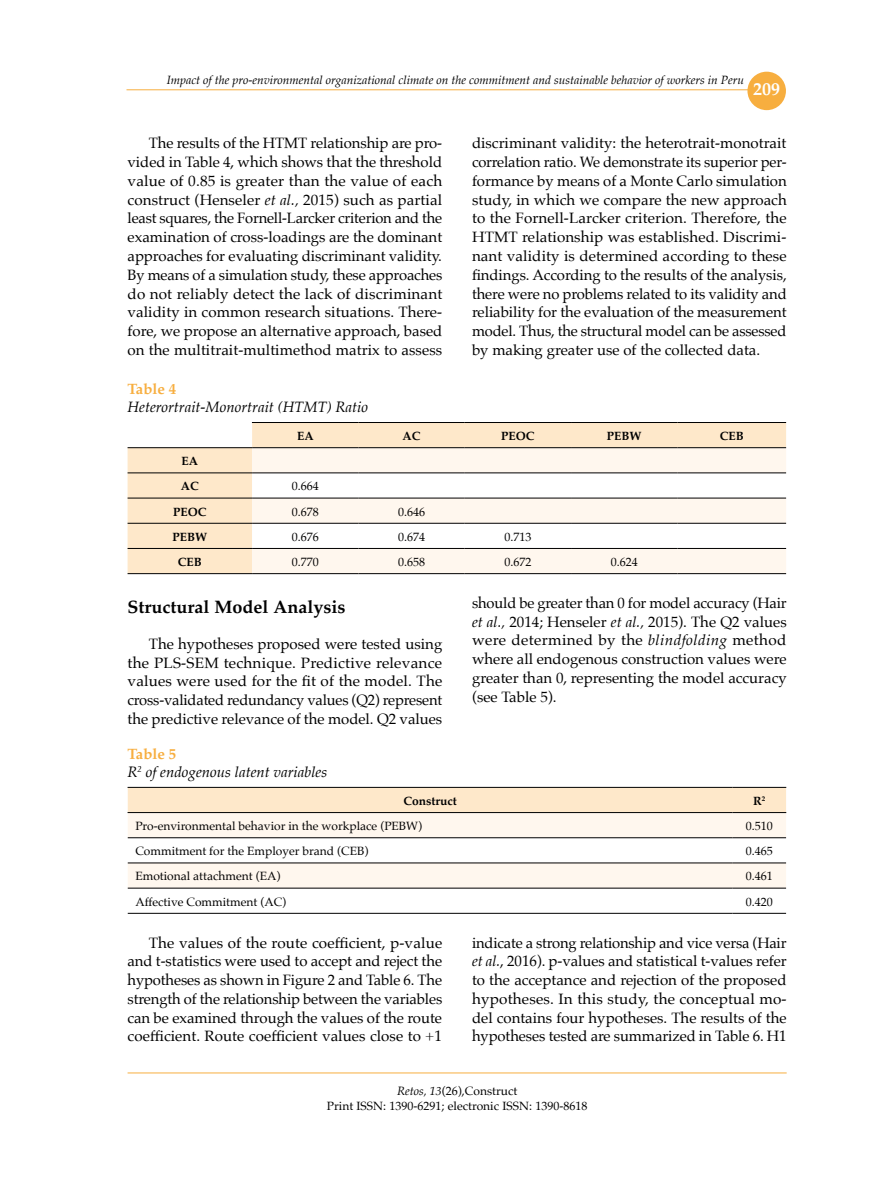
<style>
.page{position:relative;width:893px;height:1191px;background:#fff}
.page>*{position:absolute;margin:0;border:0;box-sizing:border-box;transform-origin:0 0}
.t1{font:700 18px "Palatino";color:#000}
.t2{font:700 18px "Palatino";color:#fff}
.t3{font:15px/18.8px "Palatino";color:#000;text-align:justify}
.t4{font:italic 15px/18px "Palatino";color:#000}
.t5{font:700 15px "Palatino";color:#f7ae3f}
.t6{font:12px/15px "Palatino";color:#000;text-align:center}
.t7{font:italic 12px "Palatino";color:#000}
.t8{font:700 12px/25.2px "Palatino";color:#000}
.s1{font-style:italic}
.s2{font-weight:700;font-style:normal;color:#f7ae3f}
</style>
<div class="page">
<hr style="left:128px;top:1072px;width:659px;height:1px;background:#f7ae3f">
<hr style="left:126px;top:89px;width:660px;height:1px;background:#f7ae3f">
<div style="left:747px;top:72px;width:39px;height:38px;background:#f7ae3f;border-radius:50%"></div>
<svg style="left:128px;top:422px;width:658px;height:151px;background:#fce9ce"></svg>
<div style="left:252px;top:448px;width:534px;height:125px;background:#fff7ee"></div>
<svg style="left:252px;top:473px;width:534px;height:75px"></svg>
<hr style="left:252px;top:422px;width:106px;height:1px;background:#000">
<hr style="left:358px;top:422px;width:107px;height:1px;background:#000">
<hr style="left:465px;top:422px;width:106px;height:1px;background:#000">
<hr style="left:571px;top:422px;width:106px;height:1px;background:#000">
<hr style="left:677px;top:422px;width:109px;height:1px;background:#000">
<hr style="left:252px;top:447px;width:106px;height:1px;background:#000">
<hr style="left:358px;top:447px;width:107px;height:1px;background:#000">
<hr style="left:465px;top:447px;width:106px;height:1px;background:#000">
<hr style="left:571px;top:447px;width:106px;height:1px;background:#000">
<hr style="left:677px;top:447px;width:109px;height:1px;background:#000">
<hr style="left:128px;top:472px;width:124px;height:1px;background:#000">
<hr style="left:128px;top:498px;width:124px;height:1px;background:#000">
<hr style="left:128px;top:523px;width:124px;height:1px;background:#000">
<hr style="left:128px;top:548px;width:124px;height:1px;background:#000">
<hr style="left:128px;top:573px;width:124px;height:1px;background:#000">
<hr style="left:252px;top:573px;width:106px;height:1px;background:#000">
<hr style="left:358px;top:573px;width:107px;height:1px;background:#000">
<hr style="left:465px;top:573px;width:106px;height:1px;background:#000">
<hr style="left:571px;top:573px;width:106px;height:1px;background:#000">
<hr style="left:677px;top:573px;width:109px;height:1px;background:#000">
<hr style="left:128px;top:447px;width:124px;height:1px;background:#000">
<hr style="left:252px;top:472px;width:106px;height:1px;background:#000">
<hr style="left:358px;top:472px;width:107px;height:1px;background:#000">
<hr style="left:465px;top:472px;width:106px;height:1px;background:#000">
<hr style="left:571px;top:472px;width:106px;height:1px;background:#000">
<hr style="left:677px;top:472px;width:109px;height:1px;background:#000">
<hr style="left:252px;top:498px;width:106px;height:1px;background:#000">
<hr style="left:358px;top:498px;width:107px;height:1px;background:#000">
<hr style="left:465px;top:498px;width:106px;height:1px;background:#000">
<hr style="left:571px;top:498px;width:106px;height:1px;background:#000">
<hr style="left:677px;top:498px;width:109px;height:1px;background:#000">
<hr style="left:252px;top:523px;width:106px;height:1px;background:#000">
<hr style="left:358px;top:523px;width:107px;height:1px;background:#000">
<hr style="left:465px;top:523px;width:106px;height:1px;background:#000">
<hr style="left:571px;top:523px;width:106px;height:1px;background:#000">
<hr style="left:677px;top:523px;width:109px;height:1px;background:#000">
<hr style="left:252px;top:548px;width:106px;height:1px;background:#000">
<hr style="left:358px;top:548px;width:107px;height:1px;background:#000">
<hr style="left:465px;top:548px;width:106px;height:1px;background:#000">
<hr style="left:571px;top:548px;width:106px;height:1px;background:#000">
<hr style="left:677px;top:548px;width:109px;height:1px;background:#000">
<div style="left:128px;top:788px;width:658px;height:24px;background:#fee8ca"></div>
<div style="left:128px;top:813px;width:658px;height:24px;background:#fff7ee"></div>
<svg style="left:128px;top:838px;width:658px;height:75px"></svg>
<hr style="left:128px;top:787px;width:605px;height:1px;background:#000">
<hr style="left:733px;top:787px;width:53px;height:1px;background:#000">
<hr style="left:128px;top:812px;width:605px;height:1px;background:#000">
<hr style="left:733px;top:812px;width:53px;height:1px;background:#000">
<hr style="left:128px;top:837px;width:605px;height:1px;background:#000">
<hr style="left:733px;top:837px;width:53px;height:1px;background:#000">
<hr style="left:128px;top:862px;width:605px;height:1px;background:#000">
<hr style="left:733px;top:862px;width:53px;height:1px;background:#000">
<hr style="left:128px;top:888px;width:605px;height:1px;background:#000">
<hr style="left:733px;top:888px;width:53px;height:1px;background:#000">
<hr style="left:128px;top:913px;width:605px;height:1px;background:#000">
<hr style="left:733px;top:913px;width:53px;height:1px;background:#000">
<p class="t7" style="left:167px;top:70px;width:579px">Impact of the pro-environmental organizational climate on the commitment and sustainable behavior of workers in Peru</p>
<p class="t2" style="left:753px;top:73px;width:28px">209</p>
<p class="t3" style="left:128px;top:134px;width:316px;text-indent:21px">The results of the HTMT relationship are pro&shy;vided in Table 4, which shows that the threshold value of 0.85 is greater than the value of each construct (Henseler <span class="s1">et al.,</span> 2015) such as partial least squares, the Fornell-Larcker criterion and the examination of cross-loadings are the dominant approaches for evaluating discriminant validity.<br>By means of a simulation study, these approaches do not reliably detect the lack of discriminant validity in common research situations. There&shy;fore, we propose an alternative approach, based on the multitrait-multimethod matrix to assess</p>
<p class="t3" style="left:472px;top:134px;width:316px">discriminant validity: the heterotrait-monotrait correlation ratio. We demonstrate its superior per&shy;formance by means of a Monte Carlo simulation study, in which we compare the new approach to the Fornell-Larcker criterion. Therefore, the HTMT relationship was established. Discrimi&shy;nant validity is determined according to these findings. According to the results of the analysis, there were no problems related to its validity and reliability for the evaluation of the measurement model. Thus, the structural model can be assessed by making greater use of the collected data.</p>
<p class="t5" style="left:128px;top:376px;width:50px">Table 4</p>
<p class="t4" style="left:128px;top:398px;width:242px">Heterortrait-Monortrait (HTMT) Ratio</p>
<p class="t8" style="left:297px;top:423px;width:18px">EA</p>
<p class="t8" style="left:403px;top:423px;width:19px">AC</p>
<p class="t8" style="left:501px;top:423px;width:35px">PEOC</p>
<p class="t8" style="left:607px;top:423px;width:36px">PEBW</p>
<p class="t8" style="left:720px;top:423px;width:25px">CEB</p>
<p class="t8" style="left:181px;top:448px;width:19px">EA<br>AC</p>
<p class="t6" style="left:292px;top:479px;width:28px">0.664</p>
<p class="t8" style="left:173px;top:498px;width:35px">PEOC</p>
<p class="t6" style="left:292px;top:504px;width:28px">0.678</p>
<p class="t6" style="left:398px;top:504px;width:28px">0.646</p>
<p class="t8" style="left:172px;top:524px;width:36px">PEBW</p>
<p class="t6" style="left:292px;top:529px;width:28px">0.676</p>
<p class="t6" style="left:398px;top:529px;width:28px">0.674</p>
<p class="t6" style="left:504px;top:529px;width:28px">0.713</p>
<p class="t8" style="left:178px;top:549px;width:25px">CEB</p>
<p class="t6" style="left:292px;top:554px;width:28px">0.770</p>
<p class="t6" style="left:398px;top:554px;width:28px">0.658</p>
<p class="t6" style="left:504px;top:554px;width:28px">0.672</p>
<p class="t6" style="left:611px;top:554px;width:28px">0.624</p>
<p class="t1" style="left:128px;top:591px;width:219px">Structural Model Analysis</p>
<p class="t3" style="left:128px;top:634px;width:316px;text-indent:21px">The hypotheses proposed were tested using the PLS-SEM technique. Predictive relevance values were used for the fit of the model. The cross-validated redundancy values (Q2) represent the predictive relevance of the model. Q2 values</p>
<p class="t3" style="left:472px;top:593px;width:316px">should be greater than 0 for model accuracy (Hair <span class="s1">et al.,</span> 2014; Henseler <span class="s1">et al.,</span> 2015). The Q2 values were determined by the <span class="s1">blindfolding</span> method where all endogenous construction values were greater than 0, representing the model accuracy (see Table 5).</p>
<p class="t4" style="left:128px;top:744px;width:201px"><span class="s2">Table 5<br></span>R<sup>2</sup> of endogenous latent variables</p>
<p class="t8" style="left:403px;top:788px;width:55px">Construct</p>
<p class="t8" style="left:753px;top:788px;width:14px">R<sup>2</sup></p>
<p class="t6" style="left:135px;top:818px;width:288px">Pro-environmental behavior in the workplace (PEBW)</p>
<p class="t6" style="left:746px;top:818px;width:28px">0.510</p>
<p class="t6" style="left:135px;top:843px;width:235px">Commitment for the Employer brand (CEB)</p>
<p class="t6" style="left:746px;top:843px;width:28px">0.465</p>
<p class="t6" style="left:135px;top:868px;width:146px">Emotional attachment (EA)</p>
<p class="t6" style="left:746px;top:868px;width:28px">0.461</p>
<p class="t6" style="left:135px;top:894px;width:152px">Affective Commitment (AC)</p>
<p class="t6" style="left:746px;top:894px;width:28px">0.420</p>
<p class="t3" style="left:128px;top:933px;width:316px;text-indent:21px">The values of the route coefficient, p-value and t-statistics were used to accept and reject the hypotheses as shown in Figure 2 and Table 6. The strength of the relationship between the variables can be examined through the values of the route coefficient. Route coefficient values close to +1</p>
<p class="t3" style="left:472px;top:933px;width:316px">indicate a strong relationship and vice versa (Hair <span class="s1">et al.</span>, 2016). p-values and statistical t-values refer to the acceptance and rejection of the proposed hypotheses. In this study, the conceptual mo&shy;del contains four hypotheses. The results of the hypotheses tested are summarized in Table 6. H1</p>
<p class="t6" style="left:327px;top:1083px;width:262px"><span class="s1">Retos, 13</span>(26),Construct<br>Print ISSN: 1390-6291; electronic ISSN: 1390-8618</p>
</div>
